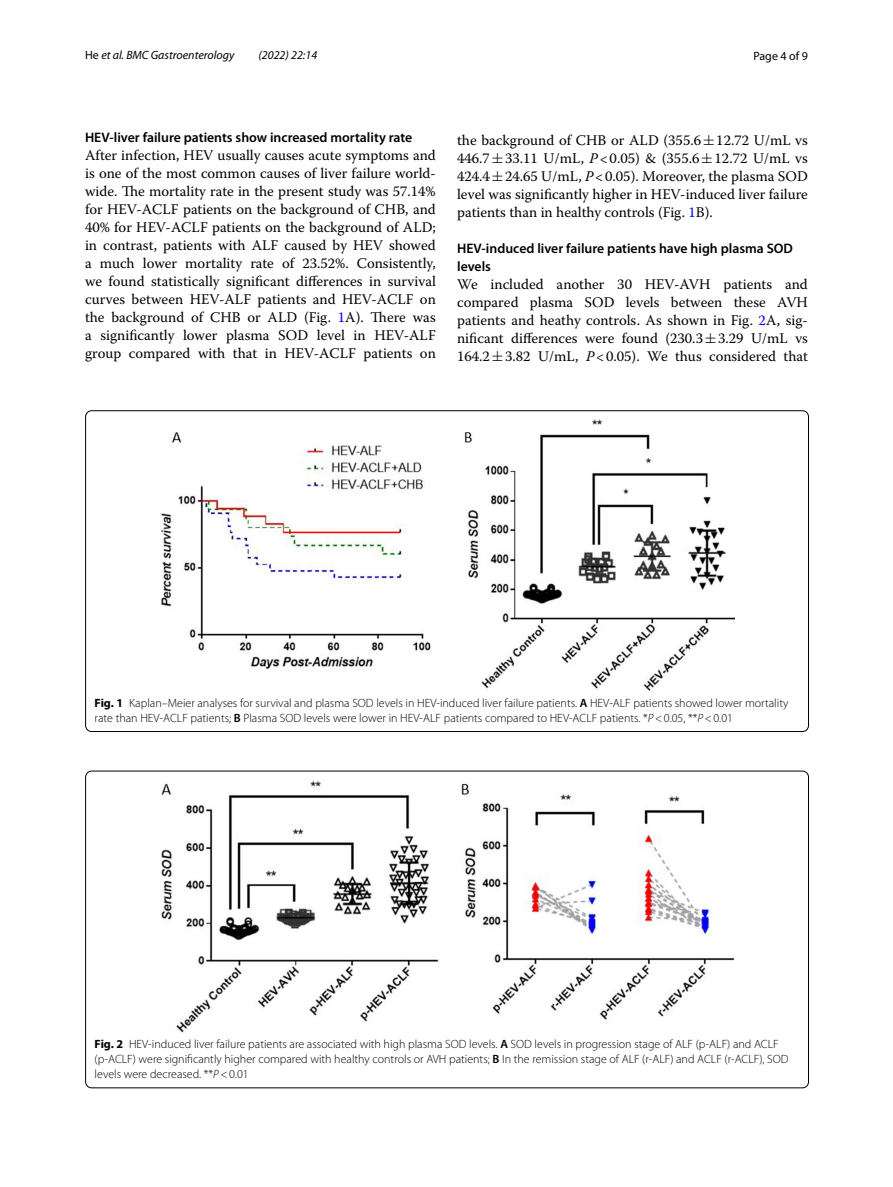
<style>
.page{position:relative;width:893px;height:1187px;background:#fff}
.page>*{position:absolute;margin:0;border:0;box-sizing:border-box;transform-origin:0 0}
.t1{font:14.7px/18px "Warnock Pro";color:#000;text-align:justify}
.t2{font:600 13.8px/18px "Myriad Pro";color:#000}
.t3{font:300 12px/15px "Myriad Pro";color:#000}
.t4{font:italic 12px "Myriad Pro";color:#000}
.t5{font:12px "Myriad Pro";color:#000}
.s1{font-style:normal}
.s2{color:#00f}
.s3{font-family:"MTSY"}
.s4{font-style:italic}
.s5{font-weight:700}
.s6{font-weight:600}
</style>
<div class="page">
<img style="left:161px;top:419px;width:573px;height:272px">
<img style="left:161px;top:781px;width:573px;height:251px">
<p class="t4" style="left:85px;top:48px;width:151px"><span class="s1">He</span> et al. BMC Gastroenterology</p>
<p class="t4" style="left:258px;top:48px;width:60px">(2022) 22:14</p>
<p class="t5" style="left:753px;top:48px;width:56px">Page 4 of 9</p>
<p class="t2" style="left:85px;top:128px;width:329px">HEV‑liver failure patients show increased mortality rate</p>
<p class="t1" style="left:85px;top:146px;width:352px">After infection, HEV usually causes acute symptoms and is one of the most common causes of liver failure world&shy;wide. The mortality rate in the present study was 57.14% for HEV-ACLF patients on the background of CHB, and 40% for HEV-ACLF patients on the background of ALD; in contrast, patients with ALF caused by HEV showed a much lower mortality rate of 23.52%. Consistently, we found statistically significant differences in survival curves between HEV-ALF patients and HEV-ACLF on the background of CHB or ALD (Fig. <span class="s2">1</span>A). There was a significantly lower plasma SOD level in HEV-ALF group compared with that in HEV-ACLF patients on</p>
<p class="t1" style="left:457px;top:130px;width:352px">the background of CHB or ALD (355.6<span class="s3">±</span>12.72 U/mL vs 446.7<span class="s3">±</span>33.11 U/mL, <span class="s4">P</span>&lt;0.05) &amp; (355.6<span class="s3">±</span>12.72 U/mL vs 424.4<span class="s3">±</span>24.65 U/mL, <span class="s4">P</span>&lt;0.05). Moreover, the plasma SOD level was significantly higher in HEV-induced liver failure patients than in healthy controls (Fig. <span class="s2">1</span>B).</p>
<p class="t2" style="left:457px;top:239px;width:337px">HEV‑induced liver failure patients have high plasma SOD levels</p>
<p class="t1" style="left:457px;top:275px;width:352px">We included another 30 HEV-AVH patients and compared plasma SOD levels between these AVH patients and heathy controls. As shown in Fig. <span class="s2">2</span>A, sig&shy;nificant differences were found (230.3<span class="s3">±</span>3.29 U/mL vs 164.2<span class="s3">±</span>3.82 U/mL, <span class="s4">P</span>&lt;0.05). We thus considered that</p>
<p class="t3" style="left:95px;top:695px;width:695px"><span class="s5">Fig. 1</span> Kaplan–Meier analyses for survival and plasma SOD levels in HEV-induced liver failure patients. <span class="s6">A</span> HEV-ALF patients showed lower mortality rate than HEV-ACLF patients; <span class="s6">B</span> Plasma SOD levels were lower in HEV-ALF patients compared to HEV-ACLF patients. *<span class="s4">P</span>&lt;0.05, **<span class="s4">P</span>&lt;0.01</p>
<p class="t3" style="left:95px;top:1036px;width:696px"><span class="s5">Fig. 2</span> HEV-induced liver failure patients are associated with high plasma SOD levels. <span class="s6">A</span> SOD levels in progression stage of ALF (p-ALF) and ACLF (p-ACLF) were significantly higher compared with healthy controls or AVH patients; <span class="s6">B</span> In the remission stage of ALF (r-ALF) and ACLF (r-ACLF), SOD levels were decreased. **<span class="s4">P</span>&lt;0.01</p>
</div>
